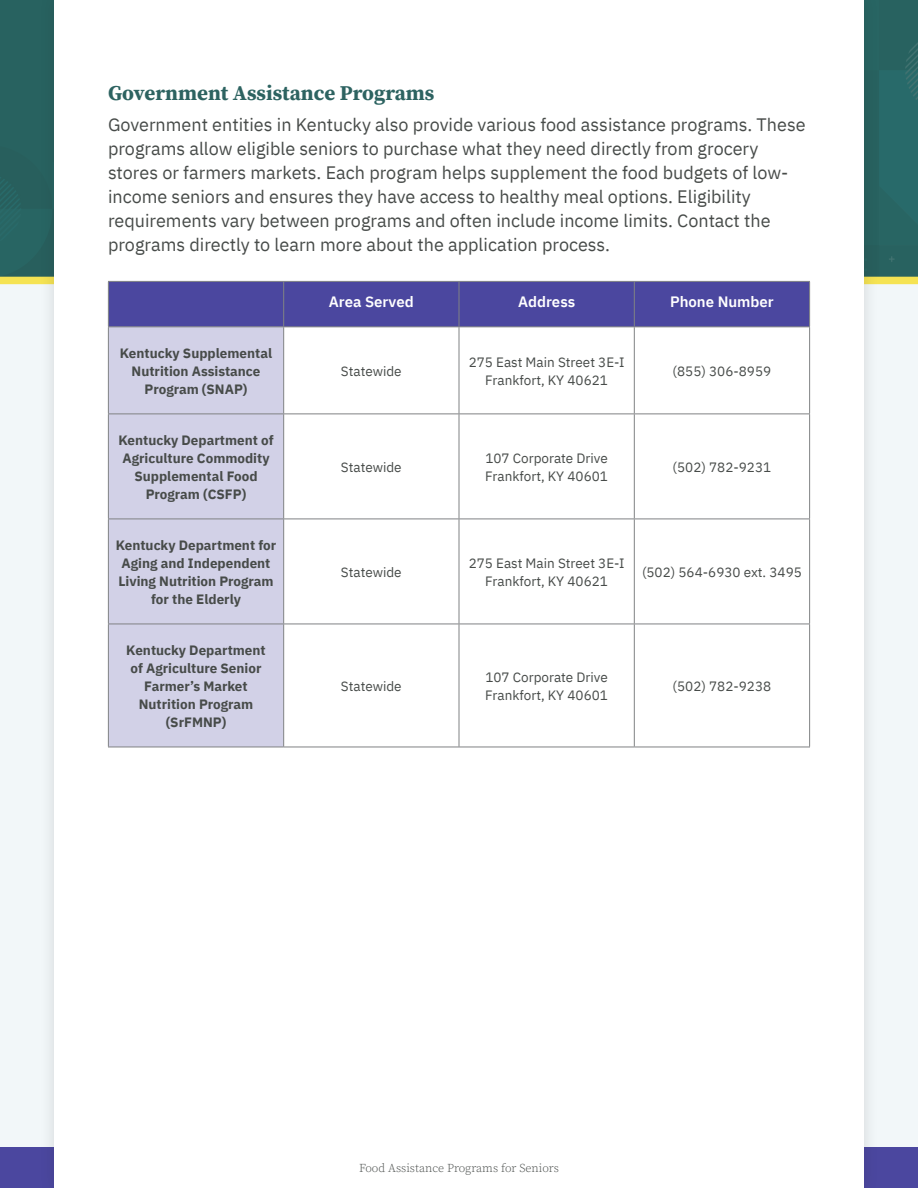
<style>
.page{position:relative;width:918px;height:1188px;background:#f2f7f9}
.page>*{position:absolute;margin:0;border:0;box-sizing:border-box;transform-origin:0 0}
.t1{font:700 21px "Source Serif Pro";color:#2d6361}
.t2{font:18px/24px "IBM Plex Sans";color:#474b49}
.t3{font:600 15px "IBM Plex Sans";color:#fff}
.t4{font:700 13.5px/18px "IBM Plex Sans";color:#474b49;text-align:center}
.t5{font:13.5px/18px "IBM Plex Sans";color:#474b49;text-align:center}
.t6{font:300 12px "Source Serif Pro";color:#474b49}
</style>
<div class="page">
<div style="left:0;top:0;width:918px;height:280px;background:#2d6361"></div>
<div style="left:0;top:277px;width:918px;height:7px;background:#f5e353"></div>
<div style="left:0;top:1148px;width:918px;height:40px;background:#4b479f"></div>
<div style="left:39px;top:0;width:841px;height:1188px;background:#231f20;opacity:.15"></div>
<div style="left:54px;top:0;width:810px;height:1188px;background:#fff"></div>
<div style="left:109px;top:282px;width:700px;height:44px;background:#4b479f"></div>
<div style="left:109px;top:327px;width:174px;height:420px;background:#d2d1e7"></div>
<hr style="left:283px;top:282px;width:1px;height:44px;background:#808284">
<hr style="left:459px;top:282px;width:1px;height:44px;background:#808284">
<hr style="left:634px;top:282px;width:1px;height:44px;background:#808284">
<hr style="left:459px;top:327px;width:1px;height:87px;background:#808284">
<hr style="left:634px;top:327px;width:1px;height:87px;background:#808284">
<hr style="left:108px;top:414px;width:176px;height:1px;background:#808284">
<hr style="left:284px;top:414px;width:175px;height:1px;background:#808284">
<hr style="left:459px;top:414px;width:175px;height:1px;background:#808284">
<hr style="left:459px;top:414px;width:1px;height:105px;background:#808284">
<hr style="left:634px;top:414px;width:176px;height:1px;background:#808284">
<hr style="left:634px;top:414px;width:1px;height:105px;background:#808284">
<hr style="left:108px;top:519px;width:176px;height:1px;background:#808284">
<hr style="left:284px;top:519px;width:175px;height:1px;background:#808284">
<hr style="left:459px;top:519px;width:175px;height:1px;background:#808284">
<hr style="left:459px;top:519px;width:1px;height:105px;background:#808284">
<hr style="left:634px;top:519px;width:176px;height:1px;background:#808284">
<hr style="left:634px;top:519px;width:1px;height:105px;background:#808284">
<hr style="left:108px;top:624px;width:176px;height:1px;background:#808284">
<hr style="left:284px;top:624px;width:175px;height:1px;background:#808284">
<hr style="left:459px;top:624px;width:175px;height:1px;background:#808284">
<hr style="left:459px;top:624px;width:1px;height:123px;background:#808284">
<hr style="left:634px;top:624px;width:176px;height:1px;background:#808284">
<hr style="left:634px;top:624px;width:1px;height:123px;background:#808284">
<hr style="left:809px;top:327px;width:1px;height:87px;background:#808284">
<hr style="left:809px;top:414px;width:1px;height:105px;background:#808284">
<hr style="left:809px;top:519px;width:1px;height:105px;background:#808284">
<hr style="left:809px;top:624px;width:1px;height:123px;background:#808284">
<hr style="left:284px;top:747px;width:175px;height:1px;background:#808284">
<hr style="left:459px;top:747px;width:175px;height:1px;background:#808284">
<hr style="left:634px;top:747px;width:176px;height:1px;background:#808284">
<hr style="left:108px;top:281px;width:176px;height:1px;background:#808284">
<hr style="left:108px;top:282px;width:1px;height:44px;background:#808284">
<hr style="left:284px;top:281px;width:175px;height:1px;background:#808284">
<hr style="left:459px;top:281px;width:175px;height:1px;background:#808284">
<hr style="left:634px;top:281px;width:176px;height:1px;background:#808284">
<hr style="left:809px;top:282px;width:1px;height:44px;background:#808284">
<hr style="left:284px;top:326px;width:175px;height:1px;background:#808284">
<hr style="left:459px;top:326px;width:175px;height:1px;background:#808284">
<hr style="left:634px;top:326px;width:176px;height:1px;background:#808284">
<hr style="left:108px;top:326px;width:176px;height:1px;background:#808284">
<hr style="left:108px;top:327px;width:1px;height:87px;background:#808284">
<hr style="left:283px;top:327px;width:1px;height:87px;background:#808284">
<hr style="left:108px;top:414px;width:1px;height:105px;background:#808284">
<hr style="left:283px;top:414px;width:1px;height:105px;background:#808284">
<hr style="left:108px;top:519px;width:1px;height:105px;background:#808284">
<hr style="left:283px;top:519px;width:1px;height:105px;background:#808284">
<hr style="left:108px;top:624px;width:1px;height:123px;background:#808284">
<hr style="left:283px;top:624px;width:1px;height:123px;background:#808284">
<hr style="left:108px;top:747px;width:176px;height:1px;background:#808284">
<p class="t1" style="left:108px;top:79px;width:328px">Government Assistance Programs</p>
<p class="t2" style="left:108px;top:111px;width:699px">Government entities in Kentucky also provide various food assistance programs. These programs allow eligible seniors to purchase what they need directly from grocery stores or farmers markets. Each program helps supplement the food budgets of low&shy;income seniors and ensures they have access to healthy meal options. Eligibility requirements vary between programs and often include income limits. Contact the programs directly to learn more about the application process.</p>
<p class="t4" style="left:120px;top:343px;width:154px">Kentucky Supplemental<br>Nutrition Assistance<br>Program (SNAP)</p>
<p class="t4" style="left:119px;top:430px;width:157px">Kentucky Department of<br>Agriculture Commodity<br>Supplemental Food<br>Program (CSFP)</p>
<p class="t4" style="left:116px;top:535px;width:162px">Kentucky Department for<br>Aging and Independent<br>Living Nutrition Program for the Elderly</p>
<p class="t4" style="left:126px;top:640px;width:141px">Kentucky Department of Agriculture Senior<br>Farmer’s Market<br>Nutrition Program (SrFMNP)</p>
<p class="t3" style="left:329px;top:289px;width:86px">Area Served</p>
<p class="t3" style="left:518px;top:289px;width:59px">Address</p>
<p class="t3" style="left:670px;top:289px;width:105px">Phone Number</p>
<p class="t5" style="left:341px;top:361px;width:62px">Statewide</p>
<p class="t5" style="left:469px;top:352px;width:157px">275 East Main Street 3E-I<br>Frankfort, KY 40621</p>
<p class="t5" style="left:673px;top:361px;width:100px">(855) 306-8959</p>
<p class="t5" style="left:341px;top:457px;width:62px">Statewide</p>
<p class="t5" style="left:485px;top:448px;width:124px;text-align:left">107 Corporate Drive<br>Frankfort, KY 40601</p>
<p class="t5" style="left:673px;top:457px;width:100px">(502) 782-9231</p>
<p class="t5" style="left:341px;top:562px;width:62px">Statewide</p>
<p class="t5" style="left:469px;top:553px;width:157px">275 East Main Street 3E-I<br>Frankfort, KY 40621</p>
<p class="t5" style="left:642px;top:562px;width:161px">(502) 564-6930 ext. 3495</p>
<p class="t5" style="left:341px;top:676px;width:62px">Statewide</p>
<p class="t5" style="left:485px;top:667px;width:124px;text-align:left">107 Corporate Drive<br>Frankfort, KY 40601</p>
<p class="t5" style="left:673px;top:676px;width:100px">(502) 782-9238</p>
<p class="t6" style="left:359px;top:1160px;width:201px">Food Assistance Programs for Seniors</p>
</div>
